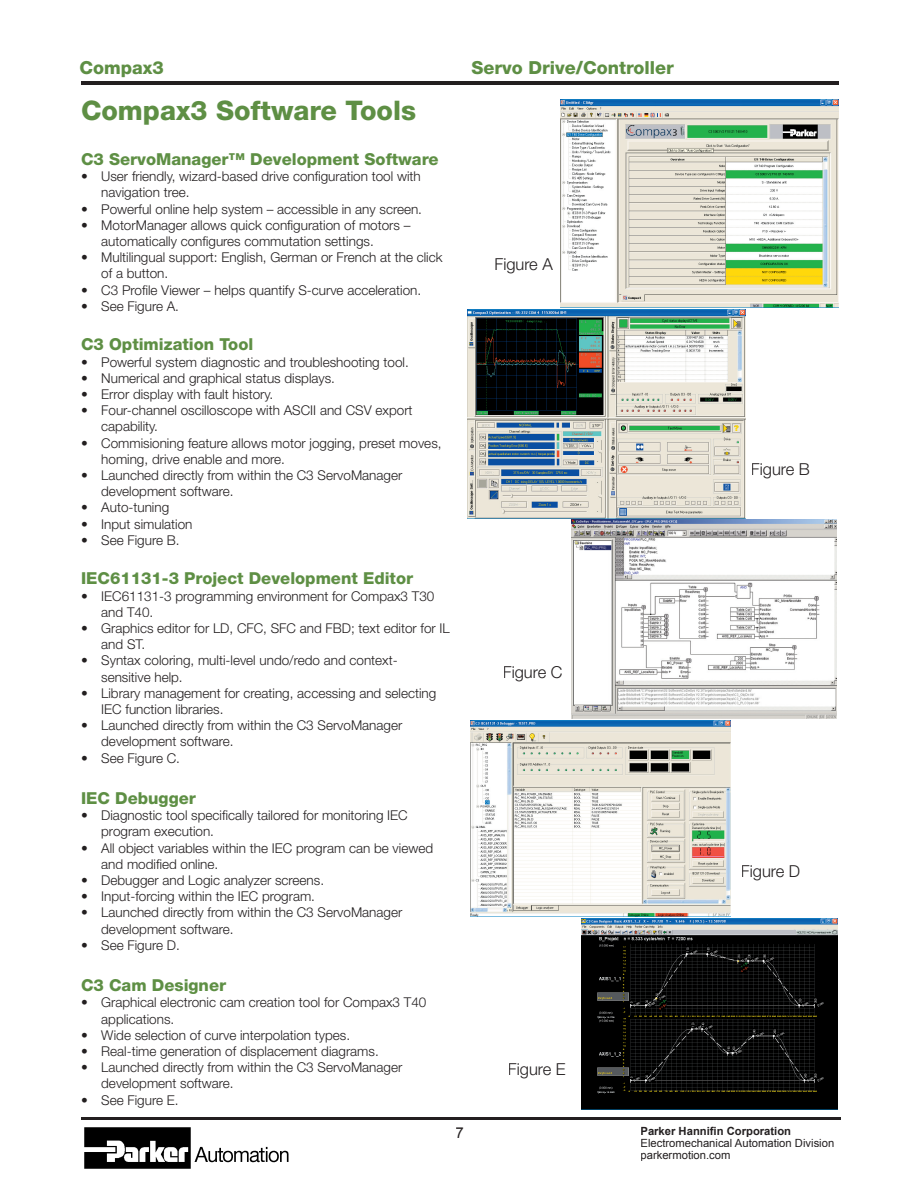
<style>
.page{position:relative;width:918px;height:1188px;background:#fff}
.page>*{position:absolute;margin:0;border:0;box-sizing:border-box;transform-origin:0 0}
.t1{font:800 27px "Helvetica Neue";color:#5e8f44}
.t2{font:800 18px "Helvetica Neue";color:#5e8f44}
.t3{font:800 16.5px "Helvetica Neue";color:#5e8f44}
.t4{font:300 16.5px "Helvetica Neue";color:#231f20}
.t5{font:15px "Arial";color:#231f20}
.t6{font:300 13.5px/16.2px "Helvetica Neue";color:#231f20}
.t7{font:11.25px/12px "Arial";color:#231f20}
.t8{font:700 11.25px "Arial";color:#231f20}
</style>
<div class="page">
<hr style="left:81px;top:82px;width:758px;height:3px;background:#231f20">
<hr style="left:81px;top:1117px;width:759px;height:3px;background:#231f20">
<img style="left:85px;top:1128px;width:203px;height:40px">
<img style="left:470px;top:721px;width:261px;height:195px">
<img style="left:571px;top:520px;width:266px;height:199px">
<img style="left:468px;top:310px;width:277px;height:208px">
<img style="left:560px;top:99px;width:279px;height:209px">
<img style="left:581px;top:918px;width:256px;height:192px">
<h2 class="t2" style="left:80px;top:57px;width:86px">Compax3</h2>
<h2 class="t2" style="left:472px;top:56px;width:204px">Servo Drive/Controller</h2>
<h1 class="t1" style="left:81px;top:94px;width:337px">Compax3 Software Tools</h1>
<p class="t3" style="left:81px;top:149px;width:359px">C3 ServoManager™ Development Software</p>
<p class="t6" style="left:101px;top:168px;width:321px;text-indent:-20px">• User friendly, wizard-based drive configuration tool with navigation tree.</p>
<p class="t6" style="left:81px;top:200px;width:343px">• Powerful online help system – accessible in any screen.</p>
<p class="t6" style="left:101px;top:217px;width:311px;text-indent:-20px">• MotorManager allows quick configuration of motors – automatically configures commutation settings.</p>
<p class="t6" style="left:101px;top:249px;width:343px;text-indent:-20px">• Multilingual support: English, German or French at the click of a button.</p>
<p class="t6" style="left:81px;top:281px;width:342px">• C3 Profile Viewer – helps quantify S-curve acceleration.</p>
<p class="t6" style="left:81px;top:298px;width:100px">• See Figure A.</p>
<p class="t3" style="left:81px;top:335px;width:174px">C3 Optimization Tool</p>
<p class="t6" style="left:81px;top:353px;width:329px">• Powerful system diagnostic and troubleshooting tool.</p>
<p class="t6" style="left:81px;top:370px;width:256px">• Numerical and graphical status displays.</p>
<p class="t6" style="left:81px;top:386px;width:194px">• Error display with fault history.</p>
<p class="t6" style="left:101px;top:402px;width:313px;text-indent:-20px">• Four-channel oscilloscope with ASCII and CSV export capability.</p>
<p class="t6" style="left:101px;top:434px;width:342px;text-indent:-20px">• Commisioning feature allows motor jogging, preset moves, homing, drive enable and more.</p>
<p class="t6" style="left:101px;top:467px;width:303px;text-indent:-20px">• Launched directly from within the C3 ServoManager development software.</p>
<p class="t6" style="left:81px;top:499px;width:90px">• Auto-tuning</p>
<p class="t6" style="left:81px;top:515px;width:113px">• Input simulation</p>
<p class="t6" style="left:81px;top:532px;width:100px">• See Figure B.</p>
<p class="t3" style="left:81px;top:569px;width:334px">IEC61131-3 Project Development Editor</p>
<p class="t6" style="left:101px;top:587px;width:335px;text-indent:-20px">• IEC61131-3 programming environment for Compax3 T30 and T40.</p>
<p class="t6" style="left:101px;top:620px;width:350px;text-indent:-20px">• Graphics editor for LD, CFC, SFC and FBD; text editor for IL and ST.</p>
<p class="t6" style="left:101px;top:652px;width:298px;text-indent:-20px">• Syntax coloring, multi-level undo/redo and context&shy;sensitive help.</p>
<p class="t6" style="left:101px;top:685px;width:337px;text-indent:-20px">• Library management for creating, accessing and selecting<br>IEC function libraries.</p>
<p class="t6" style="left:101px;top:717px;width:303px;text-indent:-20px">• Launched directly from within the C3 ServoManager development software.</p>
<p class="t6" style="left:81px;top:749px;width:101px">• See Figure C.</p>
<p class="t3" style="left:81px;top:788px;width:116px">IEC Debugger</p>
<p class="t6" style="left:101px;top:807px;width:308px;text-indent:-20px">• Diagnostic tool specifically tailored for monitoring IEC program execution.</p>
<p class="t6" style="left:101px;top:839px;width:333px;text-indent:-20px">• All object variables within the IEC program can be viewed and modified online.</p>
<p class="t6" style="left:81px;top:872px;width:245px">• Debugger and Logic analyzer screens.</p>
<p class="t6" style="left:81px;top:888px;width:236px">• Input-forcing within the IEC program.</p>
<p class="t6" style="left:101px;top:904px;width:303px;text-indent:-20px">• Launched directly from within the C3 ServoManager development software.</p>
<p class="t6" style="left:81px;top:937px;width:100px">• See Figure D.</p>
<p class="t3" style="left:81px;top:975px;width:147px">C3 Cam Designer</p>
<p class="t6" style="left:101px;top:994px;width:327px;text-indent:-20px">• Graphical electronic cam creation tool for Compax3 T40 applications.</p>
<p class="t6" style="left:81px;top:1027px;width:271px">• Wide selection of curve interpolation types.</p>
<p class="t6" style="left:81px;top:1043px;width:299px">• Real-time generation of displacement diagrams.</p>
<p class="t6" style="left:101px;top:1059px;width:303px;text-indent:-20px">• Launched directly from within the C3 ServoManager development software.</p>
<p class="t6" style="left:81px;top:1091px;width:99px">• See Figure E.</p>
<p class="t4" style="left:494px;top:254px;width:60px">Figure A</p>
<p class="t4" style="left:503px;top:662px;width:61px">Figure C</p>
<p class="t4" style="left:508px;top:1059px;width:59px">Figure E</p>
<p class="t4" style="left:751px;top:459px;width:61px">Figure B</p>
<p class="t4" style="left:741px;top:861px;width:61px">Figure D</p>
<p class="t5" style="left:456px;top:1124px;width:10px">7</p>
<p class="t8" style="left:640px;top:1124px;width:152px">Parker Hannifin Corporation</p>
<p class="t7" style="left:640px;top:1137px;width:195px">Electromechanical Automation Division parkermotion.com</p>
</div>
